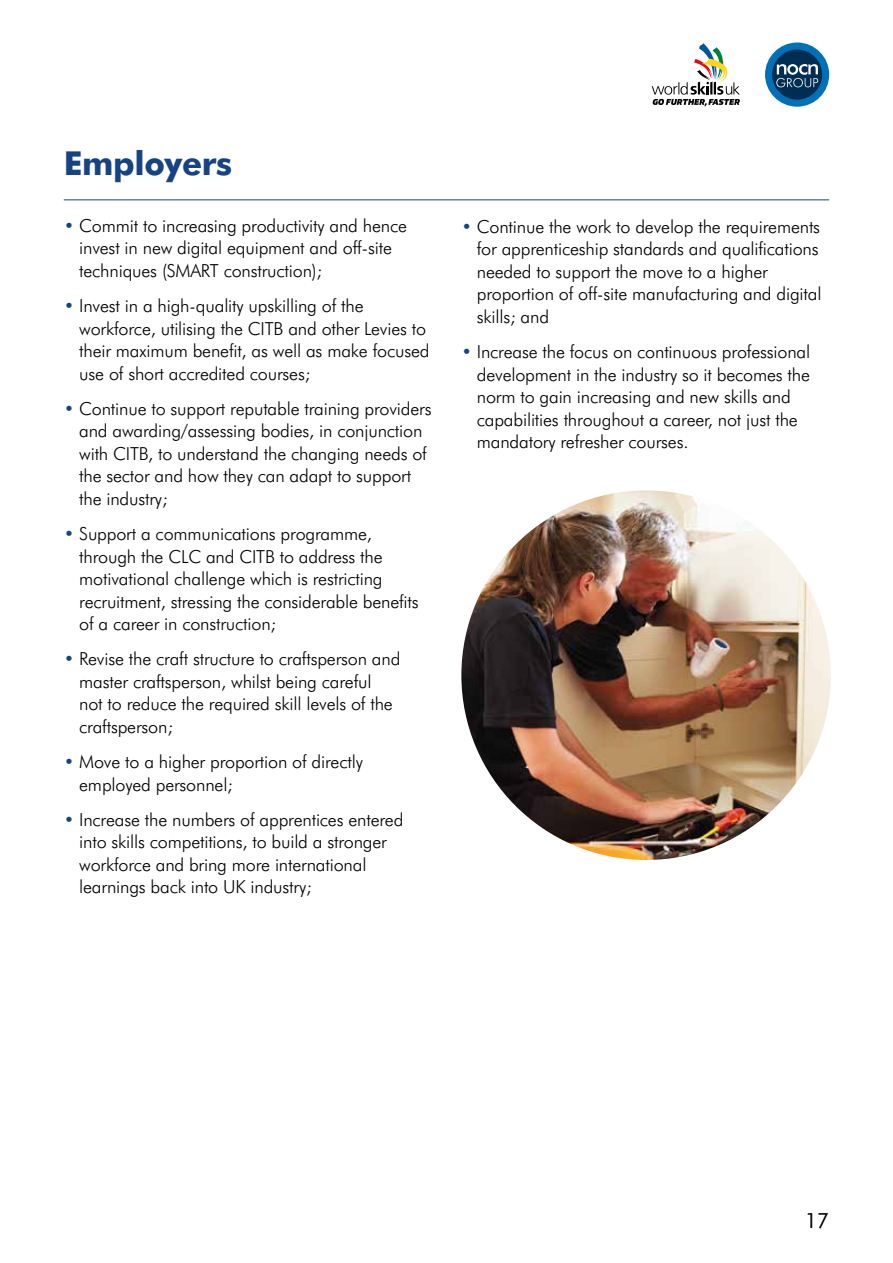
<style>
.page{position:relative;width:893px;height:1263px;background:#fff}
.page>*{position:absolute;margin:0;border:0;box-sizing:border-box;transform-origin:0 0}
.t1{font:700 33px "Futura BT";letter-spacing:-.01em;color:#154384}
.t2{font:21px "Futura BT";color:#000}
.t3{font:300 18px/22.5px "Futura BT";letter-spacing:-.01em;color:#000}
.s1{color:#154384}
</style>
<div class="page">
<img style="left:461px;top:490px;width:370px;height:370px;border-radius:185px">
<hr style="left:64px;top:200px;width:765px;height:1px;background:#154384">
<div style="left:765px;top:43px;width:64px;height:64px;background:#0071b9;border-radius:50%"></div>
<div style="left:772px;top:50px;width:50px;height:50px;background:#002d51;border-radius:50%"></div>
<svg style="left:776px;top:64px;width:42px;height:23px"></svg>
<svg style="left:652px;top:43px;width:88px;height:63px"></svg>
<h1 class="t1" style="left:64px;top:143px;width:170px">Employers</h1>
<p class="t3" style="left:79px;top:214px;width:329px;text-indent:-15px"><span class="s1">•</span> Commit to increasing productivity and hence invest in new digital equipment and off-site techniques (SMART construction);</p>
<p class="t3" style="left:79px;top:294px;width:352px;text-indent:-15px"><span class="s1">•</span> Invest in a high-quality upskilling of the workforce, utilising the CITB and other Levies to their maximum benefit, as well as make focused use of short accredited courses;</p>
<p class="t3" style="left:79px;top:397px;width:354px;text-indent:-15px"><span class="s1">•</span> Continue to support reputable training providers and awarding/assessing bodies, in conjunction with CITB, to understand the changing needs of the sector and how they can adapt to support the industry;</p>
<p class="t3" style="left:79px;top:522px;width:341px;text-indent:-15px"><span class="s1">•</span> Support a communications programme, through the CLC and CITB to address the motivational challenge which is restricting recruitment, stressing the considerable benefits of a career in construction;</p>
<p class="t3" style="left:79px;top:648px;width:323px;text-indent:-15px"><span class="s1">•</span> Revise the craft structure to craftsperson and master craftsperson, whilst being careful<br>not to reduce the required skill levels of the craftsperson;</p>
<p class="t3" style="left:79px;top:750px;width:285px;text-indent:-15px"><span class="s1">•</span> Move to a higher proportion of directly employed personnel;</p>
<p class="t3" style="left:79px;top:808px;width:326px;text-indent:-15px"><span class="s1">•</span> Increase the numbers of apprentices entered into skills competitions, to build a stronger workforce and bring more international learnings back into UK industry;</p>
<p class="t3" style="left:477px;top:215px;width:346px;text-indent:-15px"><span class="s1">•</span> Continue the work to develop the requirements for apprenticeship standards and qualifications needed to support the move to a higher proportion of off-site manufacturing and digital skills; and</p>
<p class="t3" style="left:477px;top:340px;width:335px;text-indent:-15px"><span class="s1">•</span> Increase the focus on continuous professional development in the industry so it becomes the norm to gain increasing and new skills and capabilities throughout a career, not just the mandatory refresher courses.</p>
<p class="t2" style="left:805px;top:1208px;width:26px">17</p>
</div>
